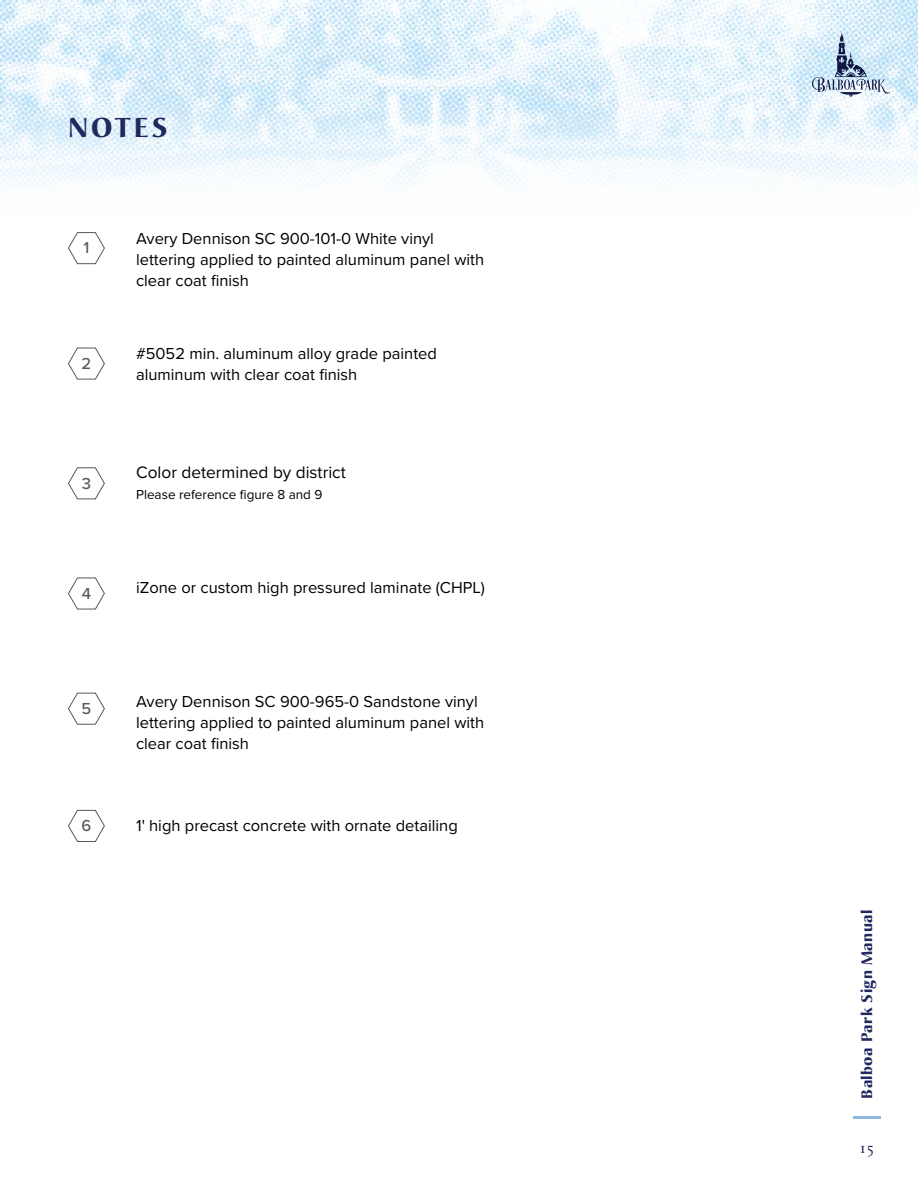
<style>
.page{position:relative;width:918px;height:1188px;background:#fff}
.page>*{position:absolute;margin:0;border:0;box-sizing:border-box;transform-origin:0 0}
.t1{font:700 27px "Christiana";letter-spacing:.105em;color:#20285d}
.t2{font:17.25px "Proxima Nova";color:#000}
.t3{font:16.5px/21px "Proxima Nova";color:#000}
.t4{font:500 16.5px "Proxima Nova";color:#58595b}
.t5{font:700 15px "Christiana";letter-spacing:.03em;color:#20285d}
.t6{font:15px "Apolline Std";color:#20285d}
.t7{font:13.5px "Proxima Nova";color:#000}
</style>
<div class="page">
<hr style="left:854px;top:1116px;width:27px;height:3px;background:#90b7e1">
<img style="left:0;top:0;width:918px;height:99px">
<svg style="left:0;top:99px;width:918px;height:91px"></svg>
<svg style="left:812px;top:33px;width:78px;height:64px;background:#bacdde"></svg>
<svg style="left:68px;top:232px;width:37px;height:32px"></svg>
<svg style="left:68px;top:347px;width:37px;height:33px"></svg>
<svg style="left:68px;top:467px;width:37px;height:33px"></svg>
<svg style="left:68px;top:577px;width:37px;height:33px"></svg>
<svg style="left:68px;top:692px;width:37px;height:33px"></svg>
<svg style="left:68px;top:809px;width:37px;height:33px"></svg>
<h1 class="t1" style="left:68px;top:111px;width:101px">NOTES</h1>
<p class="t4" style="left:83px;top:236px;width:7px">1</p>
<p class="t4" style="left:82px;top:351px;width:11px">2</p>
<p class="t4" style="left:82px;top:471px;width:11px">3</p>
<p class="t4" style="left:82px;top:581px;width:11px">4</p>
<p class="t4" style="left:81px;top:696px;width:11px">5</p>
<p class="t4" style="left:81px;top:813px;width:11px">6</p>
<p class="t3" style="left:136px;top:228px;width:350px">Avery Dennison SC 900-101-0 White vinyl lettering applied to painted aluminum panel with clear coat finish</p>
<p class="t3" style="left:136px;top:342px;width:302px">#5052 min. aluminum alloy grade painted aluminum with clear coat finish</p>
<p class="t2" style="left:136px;top:459px;width:211px">Color determined by district</p>
<p class="t7" style="left:136px;top:485px;width:188px">Please reference figure 8 and 9</p>
<p class="t3" style="left:136px;top:576px;width:350px">iZone or custom high pressured laminate (CHPL)</p>
<p class="t3" style="left:136px;top:690px;width:350px">Avery Dennison SC 900-965-0 Sandstone vinyl lettering applied to painted aluminum panel with clear coat finish</p>
<p class="t3" style="left:136px;top:814px;width:323px">1' high precast concrete with ornate detailing</p>
<p class="t5" style="left:857px;top:1099px;width:191px;rotate:-90deg">Balboa Park Sign Manual</p>
<p class="t6" style="left:859px;top:1140px;width:16px">15</p>
</div>
